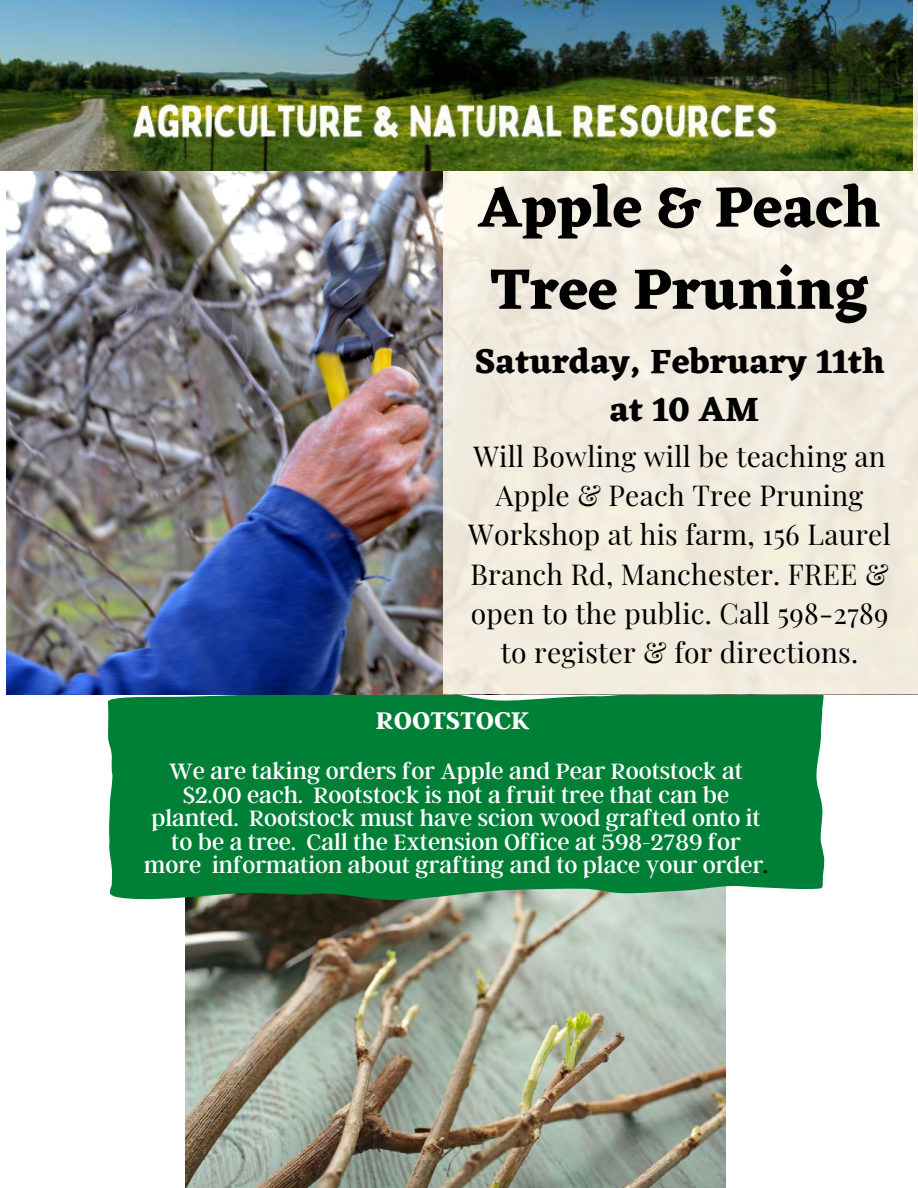
<style>
.page{position:relative;width:918px;height:1188px;background:#fff}
.page>*{position:absolute;margin:0;border:0;box-sizing:border-box;transform-origin:0 0}
.t1{font:700 58.8px/82.2px "Eczar";color:#000}
.t2{font:700 35.1px/48.6px "Eczar";color:#000;text-align:center}
.t3{font:28.2px/39.3px "Playfair Display";letter-spacing:.01em;color:#000;text-align:center}
.t4{font:700 26.85px "Argent CF";color:#fff}
.t5{font:24.75px/23.7px "Argent CF";color:#fff;text-align:center}
.s1{color:#000}
</style>
<div class="page">
<img style="left:186px;top:903px;width:540px;height:285px">
<svg style="left:105px;top:694px;width:721px;height:209px;background:#0d8440"></svg>
<img style="left:6px;top:171px;width:437px;height:523px">
<div style="left:443px;top:86px;width:475px;height:608px;background:#f2ecdf"></div>
<img style="left:0;top:0;width:913px;height:171px">
<h1 class="t1" style="left:479px;top:165px;width:403px">Apple &amp; Peach<br>Tree Pruning</h1>
<h2 class="t2" style="left:475px;top:336px;width:412px">Saturday, February 11th at 10 AM</h2>
<p class="t3" style="left:468px;top:435px;width:424px">Will Bowling will be teaching an<br>Apple &amp; Peach Tree Pruning<br>Workshop at his farm, 156 Laurel<br>Branch Rd, Manchester. FREE &amp; open to the public. Call 598-2789 to register &amp; for directions.</p>
<p class="t4" style="left:376px;top:703px;width:156px">ROOTSTOCK</p>
<p class="t5" style="left:144px;top:758px;width:625px">We are taking orders for Apple and Pear Rootstock at $2.00 each. Rootstock is not a fruit tree that can be planted. Rootstock must have scion wood grafted onto it to be a tree. Call the Extension Office at 598-2789 for more information about grafting and to place your order<span class="s1">.</span></p>
</div>
